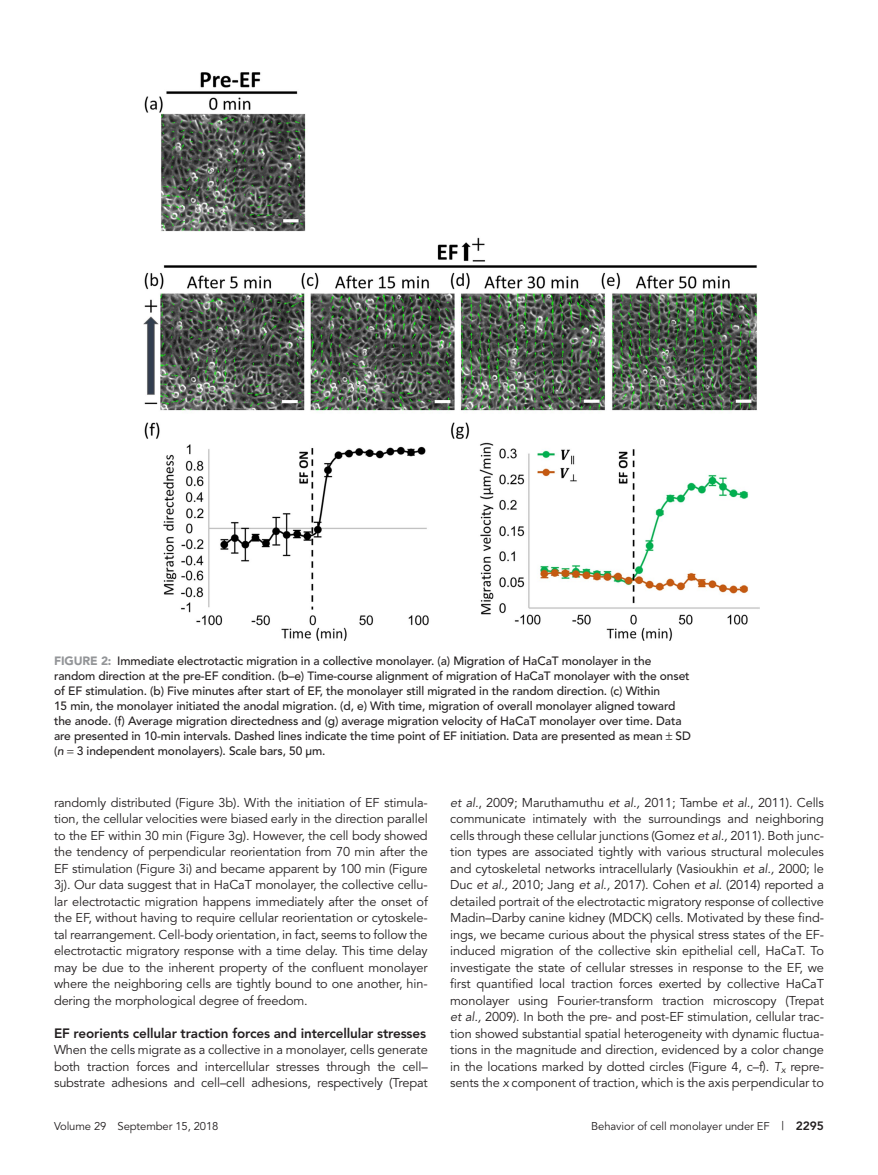
<style>
.page{position:relative;width:878px;height:1175px;background:#fff}
.page>*{position:absolute;margin:0;border:0;box-sizing:border-box;transform-origin:0 0}
.t1{font:800 13.5px "Avenir";letter-spacing:-.01em;color:#231f20}
.ParaFL{font:12.75px/16.5px "Avenir";letter-spacing:-.01em;color:#231f20;text-align:justify}
.FigCaption_35_5p{font:500 12px/15px "Avenir";letter-spacing:-.01em;color:#231f20}
.t2{font:11.25px "Avenir";letter-spacing:-.01em;color:#231f20}
.s1{font-weight:900;color:#939598}
.s2{font-style:italic}
.s3{font-size:12px}
.s4{font-weight:800;font-size:12px}
</style>
<div class="page">
<img style="left:144px;top:72px;width:615px;height:569px">
<p class="FigCaption_35_5p" style="left:54px;top:653px;width:638px"><span class="s1">FIGURE 2:</span> Immediate electrotactic migration in a collective monolayer. (a) Migration of HaCaT monolayer in the random direction at the pre-EF condition. (b–e) Time-course alignment of migration of HaCaT monolayer with the onset of EF stimulation. (b) Five minutes after start of EF, the monolayer still migrated in the random direction. (c) Within<br>15 min, the monolayer initiated the anodal migration. (d, e) With time, migration of overall monolayer aligned toward the anode. (f) Average migration directedness and (g) average migration velocity of HaCaT monolayer over time. Data are presented in 10-min intervals. Dashed lines indicate the time point of EF initiation. Data are presented as mean SD (<span class="s2">n</span> 3 independent monolayers). Scale bars, 50 µm.</p>
<p class="ParaFL" style="left:450px;top:794px;width:375px"><span class="s2">et al.</span>, 2009; Maruthamuthu <span class="s2">et al.,</span> 2011; Tambe <span class="s2">et al.</span>, 2011). Cells communicate intimately with the surroundings and neighboring cells through these cellular junctions (Gomez <span class="s2">et al.,</span> 2011). Both junc&shy;tion types are associated tightly with various structural molecules and cytoskeletal networks intracellularly (Vasioukhin <span class="s2">et al.,</span> 2000; le Duc <span class="s2">et al.,</span> 2010; Jang <span class="s2">et al.,</span> 2017). Cohen <span class="s2">et al.</span> (2014) reported a detailed portrait of the electrotactic migratory response of collective Madin–Darby canine kidney (MDCK) cells. Motivated by these find&shy;ings, we became curious about the physical stress states of the EF&shy;induced migration of the collective skin epithelial cell, HaCaT. To investigate the state of cellular stresses in response to the EF, we first quantified local traction forces exerted by collective HaCaT monolayer using Fourier-transform traction microscopy (Trepat <span class="s2">et al.,</span> 2009). In both the pre- and post-EF stimulation, cellular trac&shy;tion showed substantial spatial heterogeneity with dynamic fluctua&shy;tions in the magnitude and direction, evidenced by a color change in the locations marked by dotted circles (Figure 4, c–f). <span class="s2">T</span><sub>x</sub> repre&shy;sents the <span class="s2">x</span> component of traction, which is the axis perpendicular to</p>
<p class="ParaFL" style="left:54px;top:794px;width:375px">randomly distributed (Figure 3b). With the initiation of EF stimula&shy;tion, the cellular velocities were biased early in the direction parallel to the EF within 30 min (Figure 3g). However, the cell body showed the tendency of perpendicular reorientation from 70 min after the EF stimulation (Figure 3i) and became apparent by 100 min (Figure 3j). Our data suggest that in HaCaT monolayer, the collective cellu&shy;lar electrotactic migration happens immediately after the onset of the EF, without having to require cellular reorientation or cytoskele&shy;tal rearrangement. Cell-body orientation, in fact, seems to follow the electrotactic migratory response with a time delay. This time delay may be due to the inherent property of the confluent monolayer where the neighboring cells are tightly bound to one another, hin&shy;dering the morphological degree of freedom.</p>
<h2 class="t1" style="left:54px;top:1025px;width:373px">EF reorients cellular traction forces and intercellular stresses</h2>
<p class="ParaFL" style="left:54px;top:1041px;width:375px">When the cells migrate as a collective in a monolayer, cells generate both traction forces and intercellular stresses through the cell– substrate adhesions and cell–cell adhesions, respectively (Trepat</p>
<p class="t2" style="left:54px;top:1119px;width:166px">Volume 29 September 15, 2018</p>
<p class="t2" style="left:591px;top:1119px;width:234px">Behavior of cell monolayer under EF <span class="s3">|</span> <span class="s4">2295</span></p>
</div>
